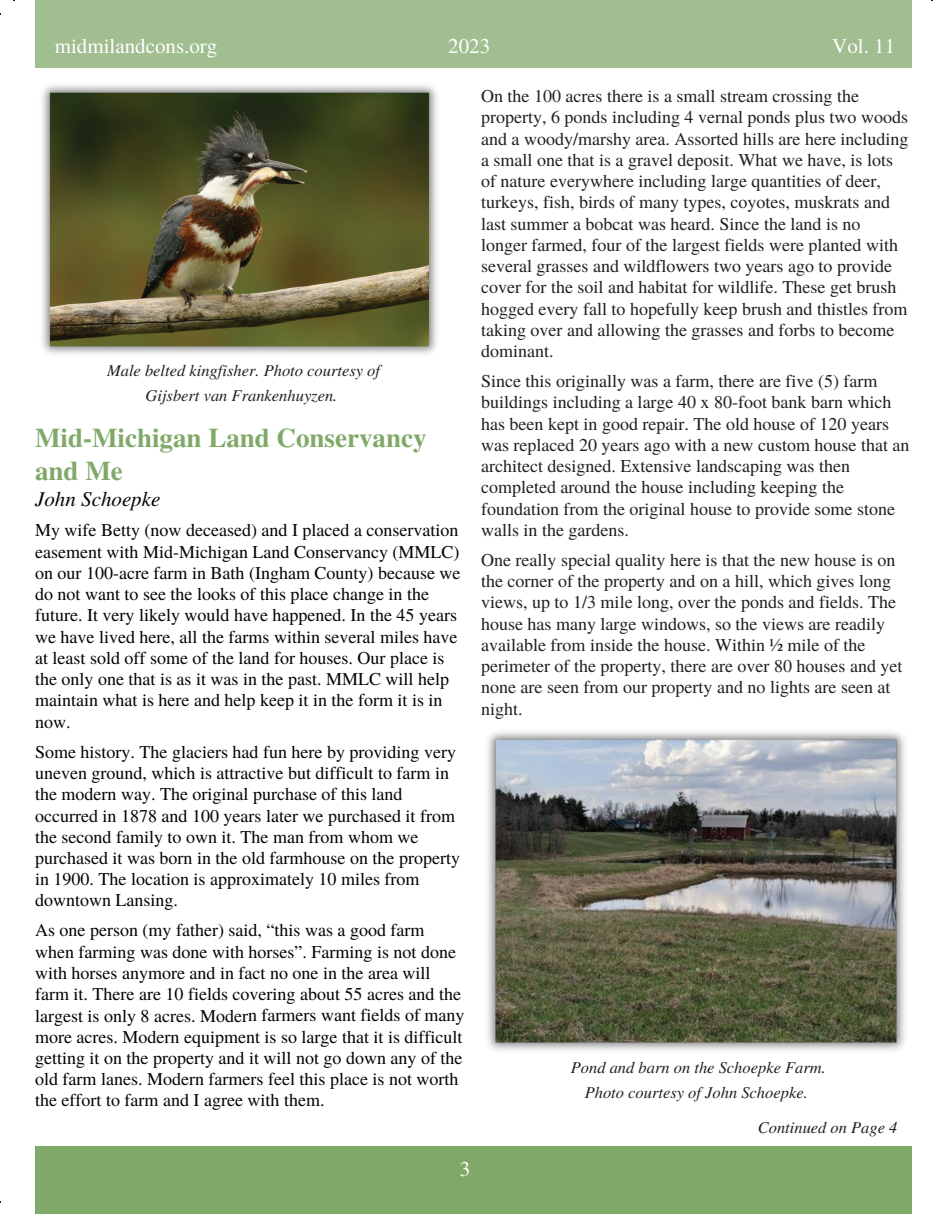
<style>
.page{position:relative;width:945px;height:1215px;background:#fff}
.page>*{position:absolute;margin:0;border:0;box-sizing:border-box;transform-origin:0 0}
.t1{font:700 27px/32.5px "Te X Gyre Termes";color:#80a969}
.t2{font:21px "Te X Gyre Termes";color:#fff}
.t3{font:italic 21px "Te X Gyre Termes";color:#040503}
.t4{font:18px/21.3px "Te X Gyre Termes";color:#231f20}
.t5{font:18px/21.3px "Te X Gyre Termes";color:#040503}
.t6{font:italic 16.5px/24.8px "Te X Gyre Termes";color:#231f20;text-align:center}
</style>
<div class="page">
<div style="left:35px;top:1px;width:877px;height:67px;background:#a0be8f"></div>
<div style="left:35px;top:1147px;width:877px;height:67px;background:#80a969"></div>
<img style="left:42px;top:85px;width:395px;height:269px">
<img style="left:487px;top:731px;width:418px;height:320px">
<p class="t2" style="left:55px;top:31px;width:164px">midmilandcons.org</p>
<p class="t2" style="left:448px;top:31px;width:43px">2023</p>
<p class="t2" style="left:832px;top:31px;width:64px">Vol. 11</p>
<p class="t6" style="left:107px;top:357px;width:275px">Male belted kingfisher. Photo courtesy of<br>Gijsbert van Frankenhuyzen.</p>
<h1 class="t1" style="left:35px;top:420px;width:393px">Mid-Michigan Land Conservancy and Me</h1>
<p class="t3" style="left:35px;top:483px;width:127px">John Schoepke</p>
<p class="t5" style="left:35px;top:519px;width:427px">My wife Betty (now deceased) and I placed a conservation easement with Mid-Michigan Land Conservancy (MMLC) on our 100-acre farm in Bath (Ingham County) because we do not want to see the looks of this place change in the future. It very likely would have happened. In the 45 years we have lived here, all the farms within several miles have at least sold off some of the land for houses. Our place is the only one that is as it was in the past. MMLC will help maintain what is here and help keep it in the form it is in now.</p>
<p class="t5" style="left:35px;top:740px;width:426px">Some history. The glaciers had fun here by providing very uneven ground, which is attractive but difficult to farm in the modern way. The original purchase of this land occurred in 1878 and 100 years later we purchased it from the second family to own it. The man from whom we purchased it was born in the old farmhouse on the property in 1900. The location is approximately 10 miles from downtown Lansing.</p>
<p class="t5" style="left:35px;top:919px;width:431px">As one person (my father) said, “this was a good farm when farming was done with horses”. Farming is not done with horses anymore and in fact no one in the area will farm it. There are 10 fields covering about 55 acres and the largest is only 8 acres. Modern farmers want fields of many more acres. Modern equipment is so large that it is difficult getting it on the property and it will not go down any of the old farm lanes. Modern farmers feel this place is not worth the effort to farm and I agree with them.</p>
<p class="t2" style="left:460px;top:1154px;width:12px">3</p>
<p class="t4" style="left:481px;top:85px;width:429px">On the 100 acres there is a small stream crossing the property, 6 ponds including 4 vernal ponds plus two woods and a woody/marshy area. Assorted hills are here including a small one that is a gravel deposit. What we have, is lots of nature everywhere including large quantities of deer, turkeys, fish, birds of many types, coyotes, muskrats and last summer a bobcat was heard. Since the land is no longer farmed, four of the largest fields were planted with several grasses and wildflowers two years ago to provide cover for the soil and habitat for wildlife. These get brush hogged every fall to hopefully keep brush and thistles from taking over and allowing the grasses and forbs to become dominant.</p>
<p class="t4" style="left:481px;top:370px;width:430px">Since this originally was a farm, there are five (5) farm buildings including a large 40 x 80-foot bank barn which has been kept in good repair. The old house of 120 years was replaced 20 years ago with a new custom house that an architect designed. Extensive landscaping was then completed around the house including keeping the foundation from the original house to provide some stone walls in the gardens.</p>
<p class="t4" style="left:481px;top:548px;width:423px">One really special quality here is that the new house is on the corner of the property and on a hill, which gives long views, up to 1/3 mile long, over the ponds and fields. The house has many large windows, so the views are readily available from inside the house. Within ½ mile of the perimeter of the property, there are over 80 houses and yet none are seen from our property and no lights are seen at night.</p>
<p class="t6" style="left:571px;top:1054px;width:257px">Pond and barn on the Schoepke Farm.<br>Photo courtesy of John Schoepke.</p>
<p class="t6" style="left:758px;top:1114px;width:141px">Continued on Page 4</p>
</div>
